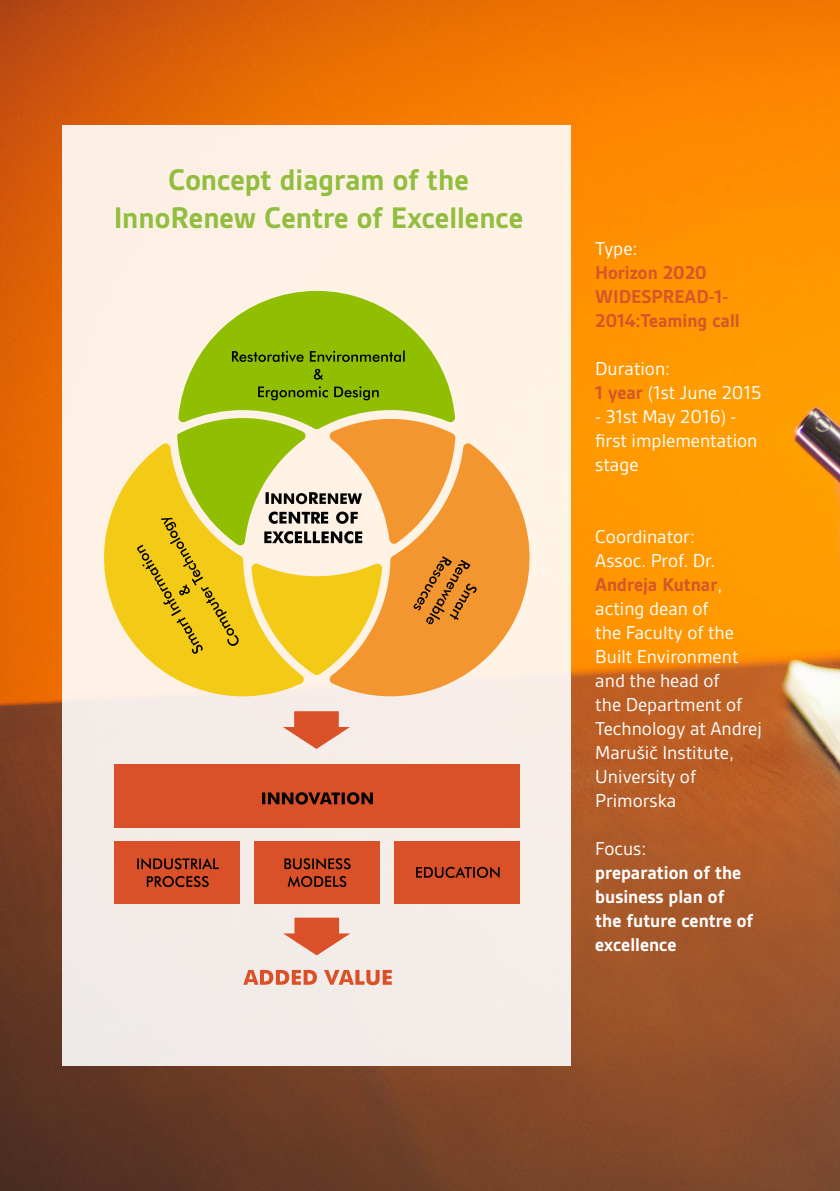
<style>
.page{position:relative;width:840px;height:1191px;background:#fff}
.page>*{position:absolute;margin:0;border:0;box-sizing:border-box;transform-origin:0 0}
.t1{font:700 32px/38.4px "Gesta";color:#91be3e;text-align:center}
.t2{font:20px/24px "Gesta";color:#fff}
.t3{font:700 20px/24px "Gesta";color:#fff}
.t4{font:700 20px/24px "Gesta";color:#d4562a}
.s1{font-weight:700;color:#d4562a}
</style>
<div class="page">
<img style="left:0;top:0;width:839px;height:1191px">
<div style="left:63px;top:125px;width:507px;height:940px;background:#f8eee5"></div>
<div style="left:114px;top:764px;width:405px;height:63px;background:#da5029"></div>
<svg style="left:104px;top:468px;width:200px;height:228px;fill:#f3ca15"></svg>
<svg style="left:329px;top:448px;width:201px;height:248px;fill:#f3962f"></svg>
<svg style="left:262px;top:792px;width:111px;height:12px"></svg>
<div style="left:114px;top:841px;width:126px;height:62px;background:#da5029"></div>
<div style="left:254px;top:841px;width:126px;height:62px;background:#da5029"></div>
<div style="left:394px;top:841px;width:125px;height:62px;background:#da5029"></div>
<svg style="left:137px;top:858px;width:82px;height:29px"></svg>
<svg style="left:284px;top:858px;width:66px;height:29px"></svg>
<svg style="left:416px;top:866px;width:83px;height:12px"></svg>
<svg style="left:243px;top:970px;width:148px;height:15px"></svg>
<svg style="left:283px;top:711px;width:67px;height:38px"></svg>
<svg style="left:283px;top:917px;width:67px;height:38px"></svg>
<svg style="left:137px;top:291px;width:339px;height:384px"></svg>
<h1 class="t1" style="left:114px;top:160px;width:410px">Concept diagram of the<br>InnoRenew Centre of Excellence</h1>
<p class="t2" style="left:595px;top:236px;width:44px">Type:</p>
<p class="t4" style="left:595px;top:260px;width:146px">Horizon 2020<br>WIDESPREAD-1-<br>2014:Teaming call</p>
<p class="t2" style="left:595px;top:356px;width:168px">Duration:<br><span class="s1">1 year</span> (1st June 2015</p>
<p class="t2" style="left:595px;top:404px;width:164px">- 31st May 2016) - first implementation stage</p>
<p class="t2" style="left:595px;top:524px;width:168px">Coordinator:<br>Assoc. Prof. Dr.<br><span class="s1">Andreja Kutnar</span>, acting dean of<br>the Faculty of the<br>Built Environment and the head of<br>the Department of<br>Technology at Andrej<br>Marušič Institute,<br>University of<br>Primorska</p>
<p class="t2" style="left:595px;top:836px;width:53px">Focus:</p>
<p class="t3" style="left:595px;top:860px;width:159px">preparation of the business plan of the future centre of excellence</p>
</div>
